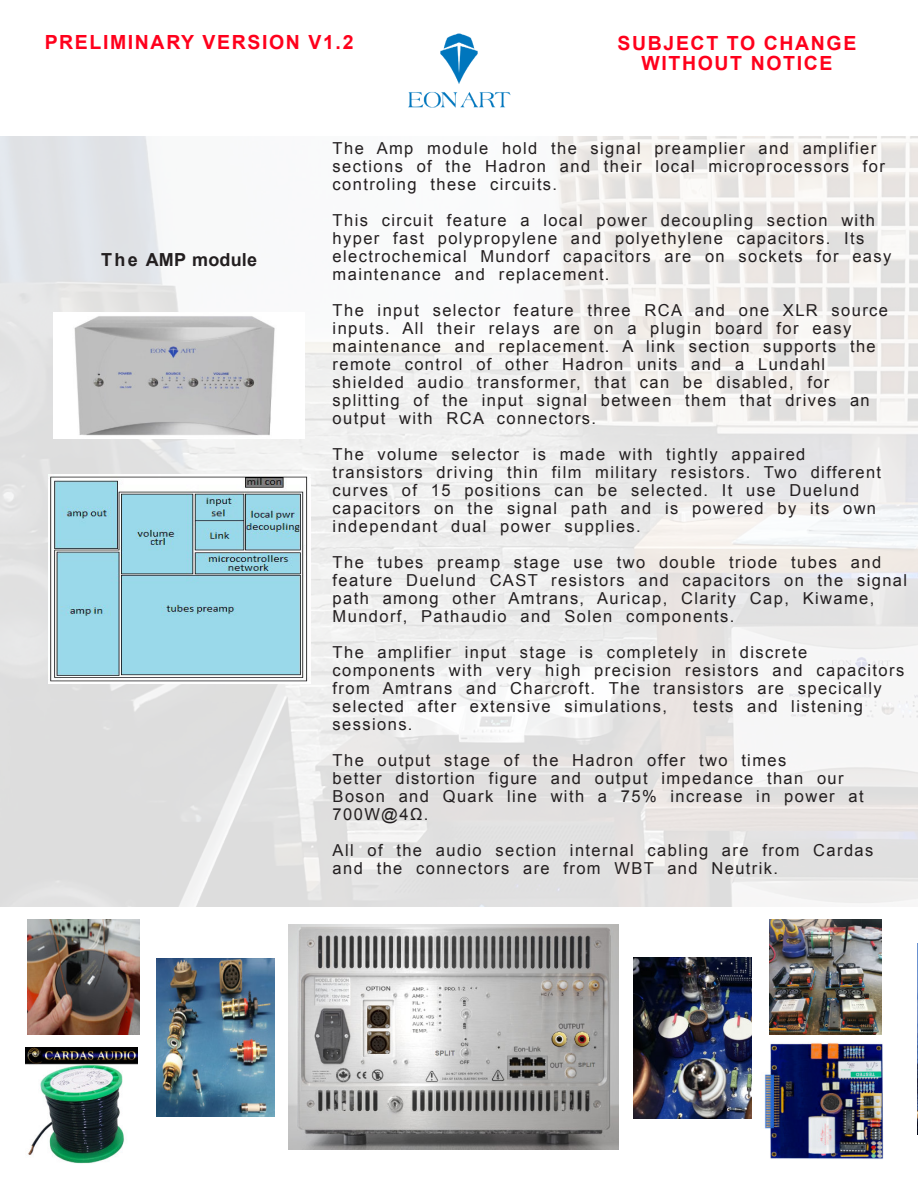
<style>
.page{position:relative;width:918px;height:1188px;background:#fff}
.page>*{position:absolute;margin:0;border:0;box-sizing:border-box;transform-origin:0 0}
.t1{font:700 19.5px/20.1px "Arial";letter-spacing:.08em;color:#ff001c;text-align:center}
.t2{font:700 18px "Arial";letter-spacing:.01em;color:#231f20}
.t3{font:16.5px/18px "Arial";letter-spacing:.085em;color:#231f20}
</style>
<div class="page">
<img style="left:0;top:136px;width:918px;height:770px">
<img style="left:408px;top:33px;width:103px;height:75px">
<img style="left:289px;top:925px;width:330px;height:225px">
<img style="left:156px;top:959px;width:118px;height:158px">
<img style="left:764px;top:1042px;width:120px;height:118px">
<img style="left:917px;top:944px;width:1px;height:191px">
<img style="left:54px;top:313px;width:250px;height:126px">
<img style="left:48px;top:475px;width:262px;height:208px">
<img style="left:769px;top:919px;width:113px;height:116px">
<img style="left:28px;top:919px;width:112px;height:116px">
<img style="left:25px;top:1047px;width:113px;height:116px">
<img style="left:633px;top:957px;width:118px;height:161px">
<p class="t1" style="left:45px;top:34px;width:310px">PRELIMINARY VERSION V1.2</p>
<p class="t1" style="left:618px;top:35px;width:240px">SUBJECT TO CHANGE<br>WITHOUT NOTICE</p>
<p class="t2" style="left:101px;top:253px;width:157px">T h e AMP module</p>
<p class="t3" style="left:333px;top:141px;width:554px">The Amp module hold the signal preamplier and amplifier sections of the Hadron and their local microprocessors for controling these circuits.</p>
<p class="t3" style="left:333px;top:213px;width:560px">This circuit feature a local power decoupling section with hyper fast polypropylene and polyethylene capacitors. Its electrochemical Mundorf capacitors are on sockets for easy maintenance and replacement.</p>
<p class="t3" style="left:333px;top:303px;width:557px">The input selector feature three RCA and one XLR source inputs. All their relays are on a plugin board for easy maintenance and replacement. A link section supports the remote control of other Hadron units and a Lundahl shielded audio transformer, that can be disabled, for splitting of the input signal between them that drives an output with RCA connectors.</p>
<p class="t3" style="left:333px;top:447px;width:550px">The volume selector is made with tightly appaired transistors driving thin film military resistors. Two different curves of 15 positions can be selected. It use Duelund capacitors on the signal path and is powered by its own independant dual power supplies.</p>
<p class="t3" style="left:333px;top:555px;width:576px">The tubes preamp stage use two double triode tubes and feature Duelund CAST resistors and capacitors on the signal path among other Amtrans, Auricap, Clarity Cap, Kiwame, Mundorf, Pathaudio and Solen components.</p>
<p class="t3" style="left:333px;top:645px;width:573px">The amplifier input stage is completely in discrete components with very high precision resistors and capacitors from Amtrans and Charcroft. The transistors are specically selected after extensive simulations,</p>
<p class="t3" style="left:693px;top:699px;width:171px">tests and listening</p>
<p class="t3" style="left:333px;top:708px;width:455px;line-height:36px">sessions.<br>The output stage of the Hadron offer two times</p>
<p class="t3" style="left:333px;top:771px;width:533px">better distortion figure and output impedance than our<br>Boson and Quark line with a 75% increase in power at<br>700W@4Ω.</p>
<p class="t3" style="left:333px;top:843px;width:542px">All of the audio section internal cabling are from Cardas and the connectors are from WBT and Neutrik.</p>
</div>
